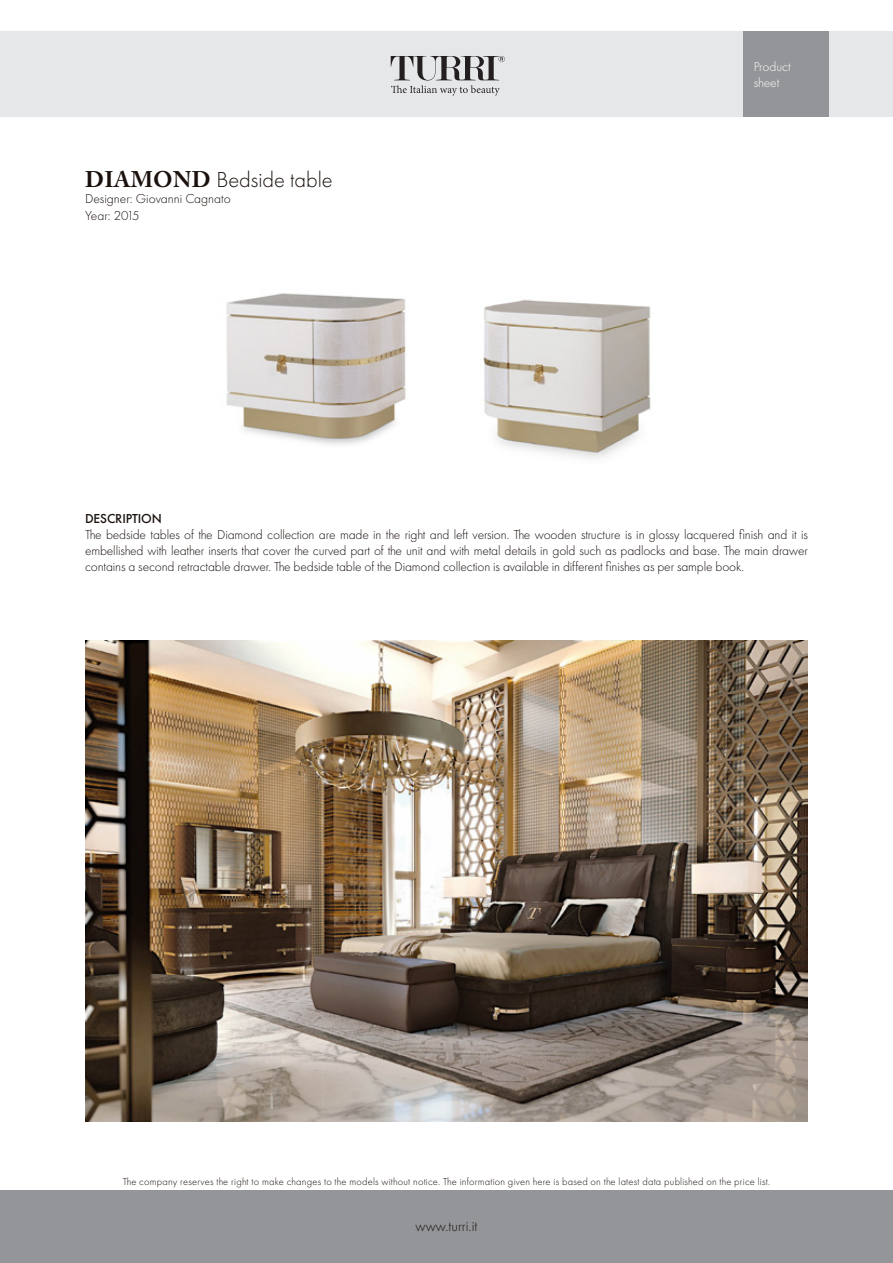
<style>
.page{position:relative;width:893px;height:1263px;background:#fff}
.page>*{position:absolute;margin:0;border:0;box-sizing:border-box;transform-origin:0 0}
.t1{font:300 22.5px "Futura PT";color:#1a110d}
.t2{font:300 15px "Futura PT";color:#1a110d}
.t3{font:300 13.5px/16.2px "Futura PT";letter-spacing:-.01em;color:#1a110d;text-align:justify}
.t4{font:300 13.5px/16.2px "Futura PT";color:#fff}
.t5{font:500 13.5px "Futura PT";letter-spacing:-.01em;color:#1a110d}
.t6{font:300 13.5px "Futura PT";letter-spacing:-.04em;color:#1a110d}
.t7{font:300 10.5px "Futura PT";letter-spacing:.02em;color:#1a110d}
.s1{font-family:"Adobe Caslon Pro";font-weight:700}
</style>
<div class="page">
<div style="left:0;top:32px;width:893px;height:85px;background:#e6e7e9"></div>
<div style="left:0;top:1191px;width:893px;height:72px;background:#939598"></div>
<div style="left:743px;top:32px;width:85px;height:85px;background:#939598"></div>
<svg style="left:391px;top:56px;width:114px;height:40px"></svg>
<img style="left:483px;top:299px;width:168px;height:160px">
<img style="left:226px;top:293px;width:180px;height:152px">
<img style="left:85px;top:640px;width:723px;height:481px">
<p class="t1" style="left:85px;top:167px;width:249px"><span class="s1">DIAMOND</span> Bedside table</p>
<p class="t3" style="left:85px;top:191px;width:147px">Designer: Giovanni Cagnato</p>
<p class="t6" style="left:85px;top:207px;width:56px">Year: 2015</p>
<p class="t4" style="left:754px;top:58px;width:39px">Product sheet</p>
<p class="t5" style="left:85px;top:510px;width:78px">DESCRIPTION</p>
<p class="t3" style="left:85px;top:526px;width:724px">The bedside tables of the Diamond collection are made in the right and left version. The wooden structure is in glossy lacquered finish and it is embellished with leather inserts that cover the curved part of the unit and with metal details in gold such as padlocks and base. The main drawer contains a second retractable drawer. The bedside table of the Diamond collection is available in different finishes as per sample book.</p>
<p class="t7" style="left:123px;top:1175px;width:649px">The company reserves the right to make changes to the models without notice. The information given here is based on the latest data published on the price list.</p>
<p class="t2" style="left:416px;top:1218px;width:63px">www.turri.it</p>
</div>
